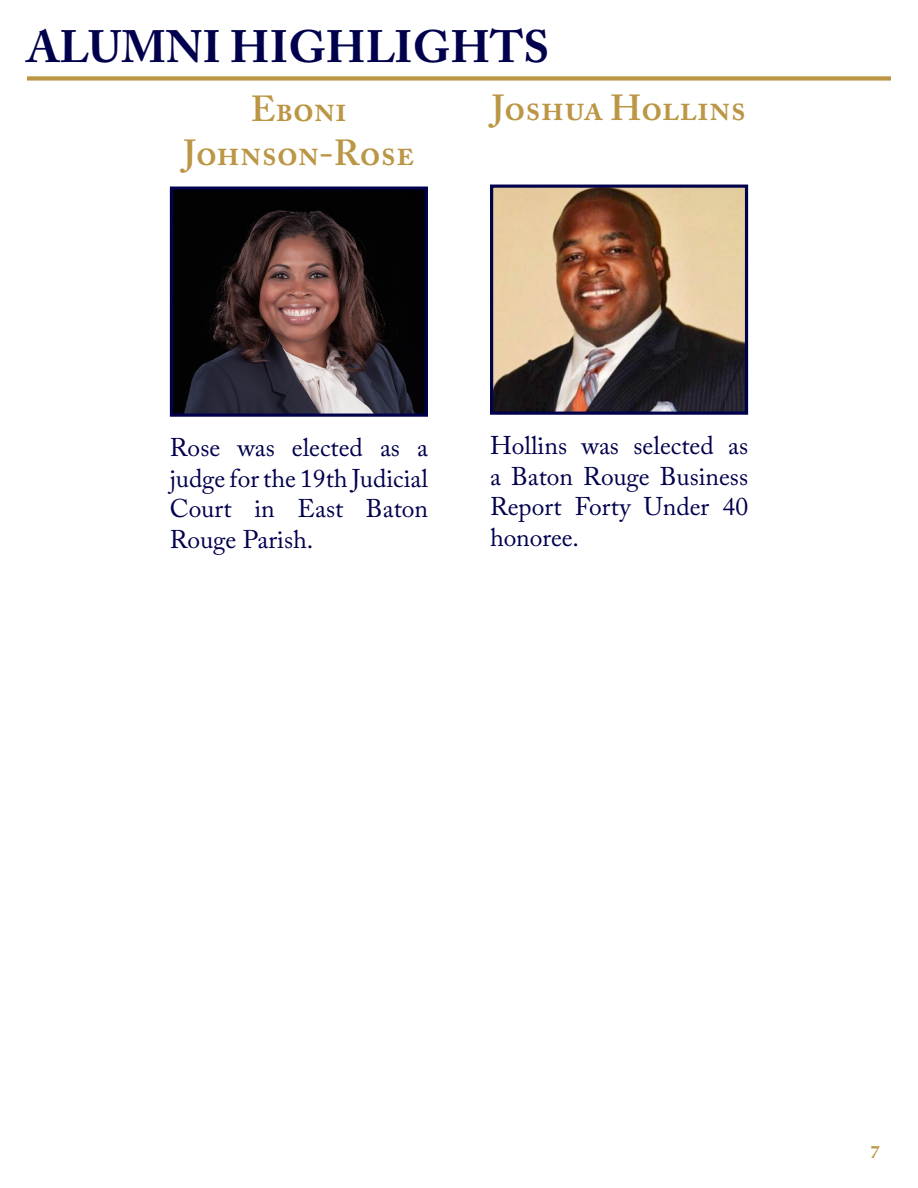
<style>
.page{position:relative;width:918px;height:1188px;background:#fff}
.page>*{position:absolute;margin:0;border:0;box-sizing:border-box;transform-origin:0 0}
.t1{font:700 45px "Adobe Caslon Pro";color:#00004d}
.t2{font:600 36px "Adobe Caslon Pro";color:#bb9645}
.t3{font:25.5px/30.6px "Adobe Caslon Pro";color:#00004d;text-align:justify}
.t4{font:700 18px "Optima";color:#bb9645}
</style>
<div class="page">
<div style="left:27px;top:76px;width:864px;height:5px;background:#bb9645"></div>
<img style="left:174px;top:191px;width:250px;height:222px">
<div style="left:170px;top:187px;width:258px;height:230px;border:3px solid #00004d"></div>
<img style="left:494px;top:189px;width:250px;height:222px">
<div style="left:490px;top:185px;width:258px;height:230px;border:3px solid #00004d"></div>
<p class="t1" style="left:27px;top:20px;width:457px">ALUMNI HIGHLIGHTS</p>
<p class="t2" style="left:251px;top:88px;width:98px">Eboni</p>
<p class="t2" style="left:184px;top:131px;width:232px">Johnson-Rose</p>
<p class="t2" style="left:492px;top:86px;width:256px">Joshua Hollins</p>
<p class="t3" style="left:170px;top:432px;width:260px">Rose was elected as a judge for the 19th Judicial Court in East Baton Rouge Parish.</p>
<p class="t3" style="left:490px;top:430px;width:260px">Hollins was selected as a Baton Rouge Business Report Forty Under 40 honoree.</p>
<p class="t4" style="left:871px;top:1141px;width:12px">7</p>
</div>
